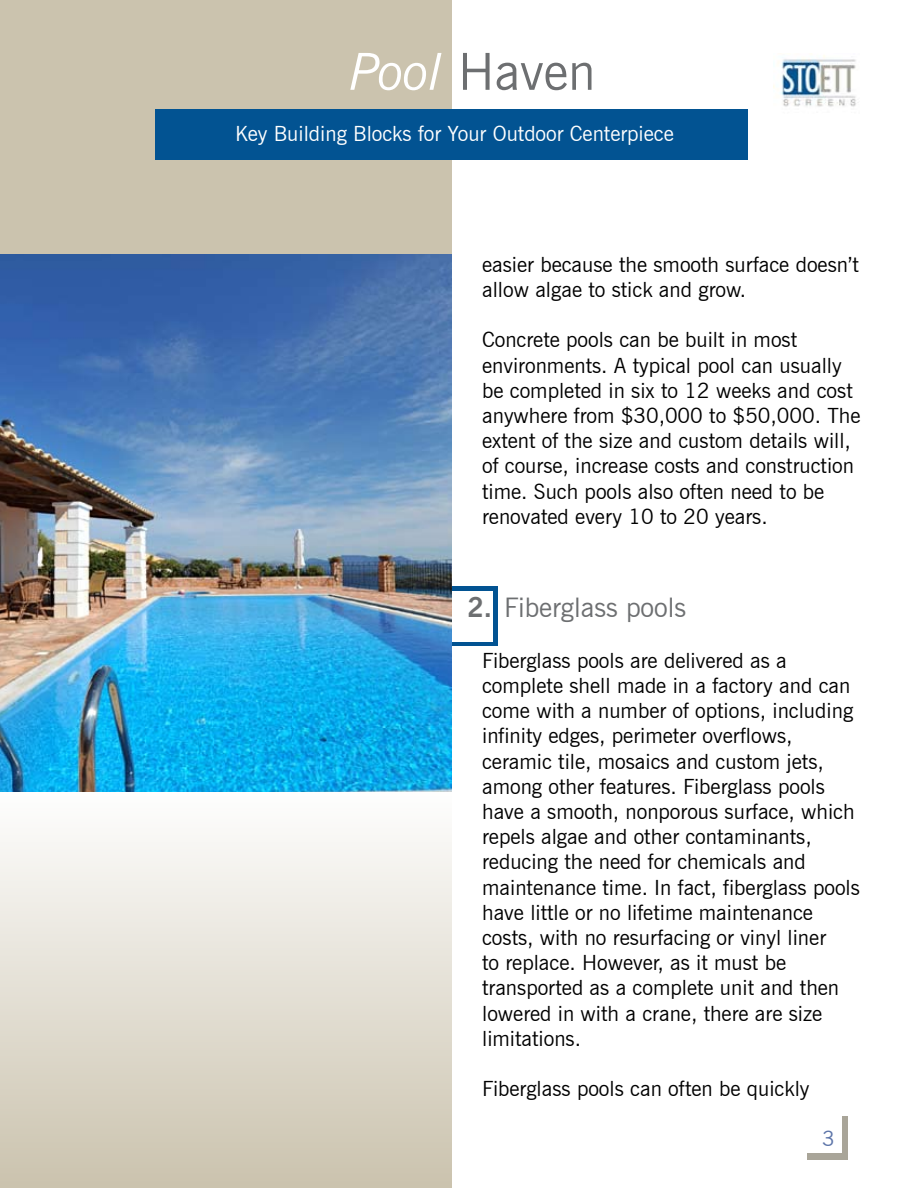
<style>
.page{position:relative;width:918px;height:1188px;background:#fff}
.page>*{position:absolute;margin:0;border:0;box-sizing:border-box;transform-origin:0 0}
.t1{font:51px "News Gothic BT";color:#6d6f71}
.t2{font:27px "News Gothic BT";color:#6d6f71}
.t3{font:21px/25.2px "News Gothic BT";color:#000}
.t4{font:21px "News Gothic BT";color:#fff}
.t5{font:21px "News Gothic BT";color:#5d75a9}
.s1{font-style:italic;color:#fff}
.s2{font-weight:700}
</style>
<div class="page">
<div style="left:438px;top:586px;width:60px;height:60px;background:#025392"></div>
<div style="left:424px;top:591px;width:70px;height:50px;background:#fff"></div>
<div style="left:0;top:0;width:451px;height:257px;background:#cbc3ae"></div>
<div style="left:156px;top:110px;width:592px;height:50px;background:#025392"></div>
<img style="left:774px;top:55px;width:82px;height:52px">
<div style="left:0;top:790px;width:451px;height:398px;background:linear-gradient(to bottom,#fefefe,#cbc3ae)"></div>
<img style="left:0;top:254px;width:451px;height:538px">
<div style="left:807px;top:1116px;width:41px;height:43px;background:#a9a599"></div>
<div style="left:783px;top:1102px;width:58px;height:51px;background:#fff"></div>
<h1 class="t1" style="left:350px;top:41px;width:247px"><span class="s1">Pool</span> Haven</h1>
<p class="t4" style="left:235px;top:121px;width:440px">Key Building Blocks for Your Outdoor Centerpiece</p>
<p class="t3" style="left:482px;top:252px;width:378px">easier because the smooth surface doesn’t allow algae to stick and grow.</p>
<p class="t3" style="left:482px;top:327px;width:380px">Concrete pools can be built in most environments. A typical pool can usually be completed in six to 12 weeks and cost anywhere from $30,000 to $50,000. The extent of the size and custom details will, of course, increase costs and construction time. Such pools also often need to be renovated every 10 to 20 years.</p>
<p class="t2" style="left:467px;top:591px;width:220px"><span class="s2">2.</span> Fiberglass pools</p>
<p class="t3" style="left:482px;top:648px;width:379px">Fiberglass pools are delivered as a complete shell made in a factory and can come with a number of options, including infinity edges, perimeter overflows, ceramic tile, mosaics and custom jets, among other features. Fiberglass pools have a smooth, nonporous surface, which repels algae and other contaminants, reducing the need for chemicals and maintenance time. In fact, fiberglass pools have little or no lifetime maintenance costs, with no resurfacing or vinyl liner<br>to replace. However, as it must be transported as a complete unit and then lowered in with a crane, there are size limitations.</p>
<p class="t3" style="left:482px;top:1076px;width:329px">Fiberglass pools can often be quickly</p>
<p class="t5" style="left:822px;top:1126px;width:14px">3</p>
</div>
